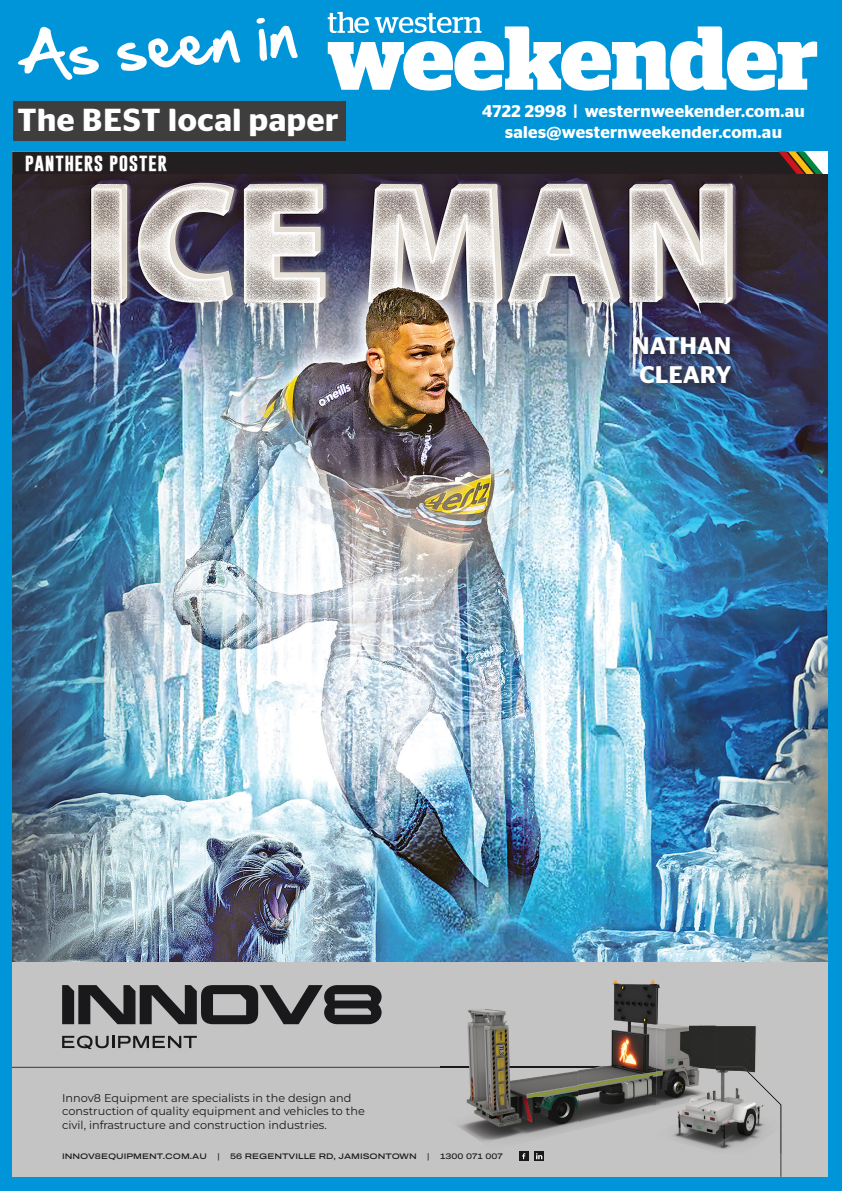
<style>
.page{position:relative;width:842px;height:1191px;background:#0095d9}
.page>*{position:absolute;margin:0;border:0;box-sizing:border-box;transform-origin:0 0}
.t1{font:54.7px "Hand Of Sean";color:#fff}
.t2{font:600 31.8px "Stag Sans";letter-spacing:.02em;color:#fff}
.t3{font:600 24px "Stag Sans";letter-spacing:.01em;color:#fff}
.FP_HEADLINE_WHITE{font:700 18px "Gobold";letter-spacing:.035em;color:#fff}
.t4{font:600 17px "Stag Sans";letter-spacing:.02em;color:#fff}
.t5{font:100 11.3px/13.5px "Montserrat";color:#19191b}
.t6{font:500 8px "Archivo Expanded";color:#19191b}
</style>
<div class="page">
<svg style="left:328px;top:12px;width:489px;height:79px"></svg>
<div style="left:14px;top:101px;width:332px;height:40px;background:#3e3e3f"></div>
<svg style="left:12px;top:151px;width:811px;height:24px;background:#2c2726"></svg>
<img style="left:12px;top:175px;width:816px;height:787px">
<div style="left:12px;top:962px;width:816px;height:214px;background:#c5c4c4"></div>
<svg style="left:62px;top:985px;width:320px;height:39px"></svg>
<svg style="left:62px;top:1035px;width:135px;height:14px"></svg>
<svg style="left:12px;top:1066px;width:769px;height:110px"></svg>
<img style="left:440px;top:980px;width:220px;height:169px">
<img style="left:440px;top:1066px;width:216px;height:1px">
<div style="left:716px;top:1026px;width:40px;height:40px;background:#2a2b29"></div>
<img style="left:656px;top:1149px;width:55px;height:4px">
<img style="left:716px;top:1066px;width:65px;height:87px">
<img style="left:656px;top:988px;width:60px;height:161px">
<div style="left:519px;top:1151px;width:9px;height:9px;background:#19191b"></div>
<svg style="left:522px;top:1153px;width:3px;height:6px"></svg>
<svg style="left:535px;top:1151px;width:9px;height:9px"></svg>
<svg style="left:536px;top:1153px;width:6px;height:6px"></svg>
<div style="left:630px;top:334px;width:109px;height:58px;background:#231f20;opacity:.5"></div>
<p class="t1" style="left:12px;top:9px;width:284px;rotate:-5deg">As seen in</p>
<p class="t2" style="left:18px;top:102px;width:322px">The BEST local paper</p>
<p class="FP_HEADLINE_WHITE" style="left:25px;top:150px;width:144px">PANTHERS POSTER</p>
<p class="t4" style="left:482px;top:102px;width:324px">4722 2998 | westernweekender.com.au</p>
<p class="t4" style="left:505px;top:122px;width:278px">sales@westernweekender.com.au</p>
<p class="t3" style="left:633px;top:331px;width:100px">NATHAN</p>
<p class="t3" style="left:639px;top:360px;width:93px">CLEARY</p>
<p class="t5" style="left:62px;top:1090px;width:304px">Innov8 Equipment are specialists in the design and construction of quality equipment and vehicles to the civil, infrastructure and construction industries.</p>
<p class="t6" style="left:62px;top:1150px;width:146px">INNOV8EQUIPMENT.COM.AU</p>
<p class="t6" style="left:217px;top:1150px;width:4px">|</p>
<p class="t6" style="left:230px;top:1150px;width:188px">56 REGENTVILLE RD, JAMISONTOWN</p>
<p class="t6" style="left:427px;top:1150px;width:4px">|</p>
<p class="t6" style="left:440px;top:1150px;width:64px">1300 071 007</p>
</div>
